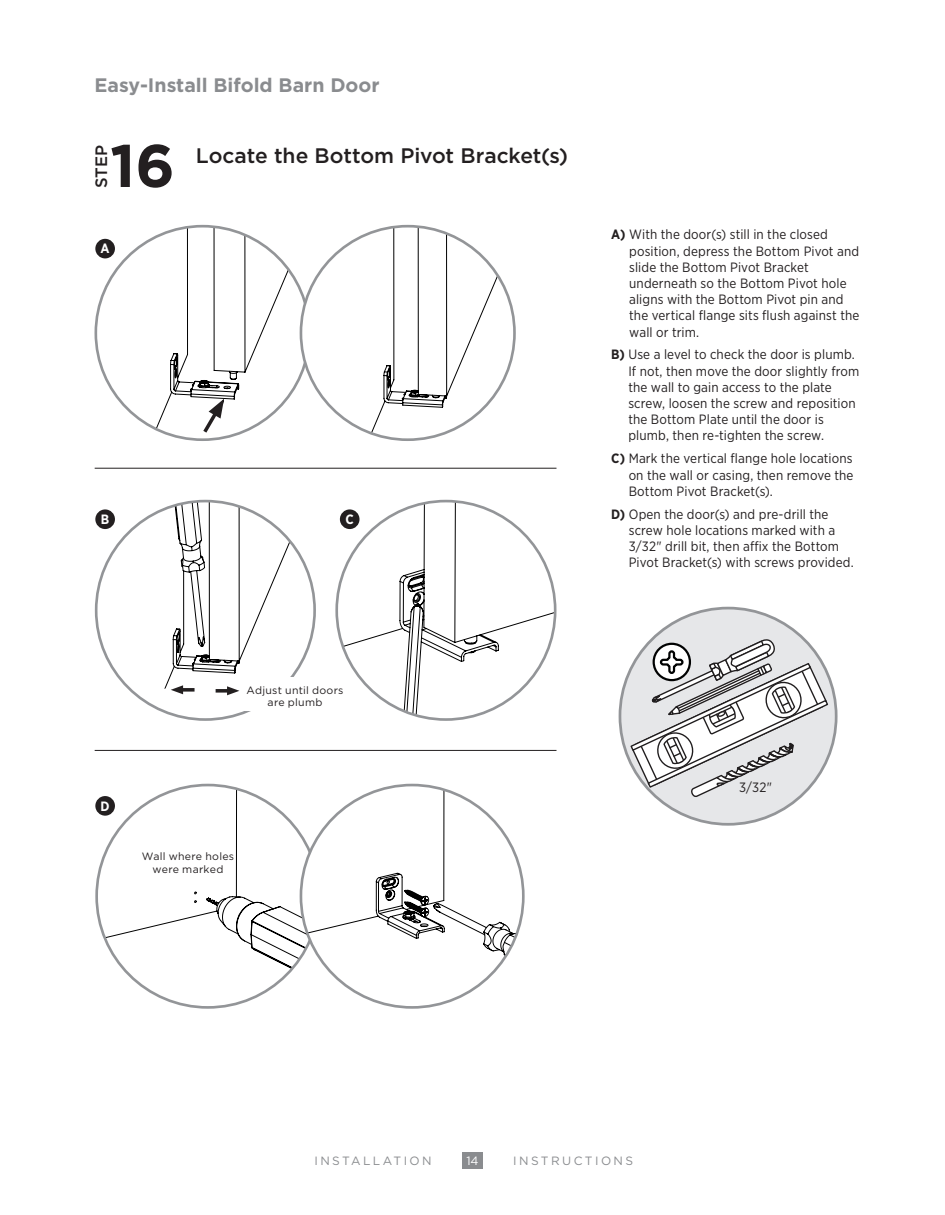
<style>
.page{position:relative;width:945px;height:1215px;background:#fff}
.page>*{position:absolute;margin:0;border:0;box-sizing:border-box;transform-origin:0 0}
.t1{font:700 60px "Gotham";color:#231f20}
.t2{font:500 21px "Gotham";letter-spacing:-.01em;color:#231f20}
.t3{font:700 19.5px "Gotham";color:#8a8c8f}
.t4{font:500 16.5px "Gotham";color:#231f20}
.t5{font:13.5px/16.2px "Gotham Narrow";letter-spacing:.005em;color:#231f20}
.t6{font:700 13.5px "Gotham Narrow";color:#fff}
.t7{font:12px "Gotham";letter-spacing:.2em;color:#8a8c8f}
.t8{font:12px "Gotham";color:#fff}
.t9{font:10.65px/12.8px "Gotham";letter-spacing:.025em;color:#231f20;text-align:center}
.s1{font-weight:700}
</style>
<div class="page">
<div style="left:462px;top:1152px;width:21px;height:17px;background:#8a8c8f"></div>
<svg style="left:98px;top:785px;width:203px;height:222px"></svg>
<svg style="left:301px;top:785px;width:221px;height:222px"></svg>
<svg style="left:338px;top:501px;width:215px;height:219px"></svg>
<hr style="left:95px;top:468px;width:462px;height:1px;background:#231f20">
<hr style="left:95px;top:750px;width:462px;height:1px;background:#231f20">
<svg style="left:96px;top:226px;width:409px;height:214px"></svg>
<svg style="left:103px;top:501px;width:205px;height:194px"></svg>
<div style="left:95px;top:239px;width:20px;height:19px;background:#231f20;border-radius:50%"></div>
<div style="left:95px;top:509px;width:20px;height:20px;background:#231f20;border-radius:50%"></div>
<div style="left:95px;top:796px;width:20px;height:20px;background:#231f20;border-radius:50%"></div>
<div style="left:340px;top:509px;width:20px;height:20px;background:#231f20;border-radius:50%"></div>
<div style="left:243px;top:677px;width:104px;height:33px;background:#fff"></div>
<div style="left:620px;top:608px;width:216px;height:216px;background:#e6e7e9;border-radius:50%"></div>
<svg style="left:629px;top:637px;width:200px;height:162px"></svg>
<h3 class="t3" style="left:94px;top:72px;width:287px">Easy-Install Bifold Barn Door</h3>
<p class="t4" style="left:90px;top:188px;width:45px;rotate:-90deg">STEP</p>
<h1 class="t1" style="left:110px;top:126px;width:66px">16</h1>
<h2 class="t2" style="left:196px;top:141px;width:374px">Locate the Bottom Pivot Bracket(s)</h2>
<p class="t6" style="left:101px;top:240px;width:11px">A</p>
<p class="t6" style="left:101px;top:510px;width:10px">B</p>
<p class="t6" style="left:345px;top:510px;width:10px">C</p>
<p class="t5" style="left:629px;top:226px;width:232px;text-indent:-18px"><span class="s1">A)</span> With the door(s) still in the closed position, depress the Bottom Pivot and slide the Bottom Pivot Bracket underneath so the Bottom Pivot hole aligns with the Bottom Pivot pin and the vertical flange sits flush against the wall or trim.</p>
<p class="t5" style="left:628px;top:346px;width:233px;text-indent:-17px"><span class="s1">B)</span> Use a level to check the door is plumb.<br>If not, then move the door slightly from the wall to gain access to the plate screw, loosen the screw and reposition the Bottom Plate until the door is plumb, then re-tighten the screw.</p>
<p class="t5" style="left:629px;top:450px;width:226px;text-align:justify;text-indent:-18px"><span class="s1">C)</span> Mark the vertical flange hole locations on the wall or casing, then remove the Bottom Pivot Bracket(s).</p>
<p class="t5" style="left:629px;top:506px;width:227px;text-indent:-18px"><span class="s1">D)</span> Open the door(s) and pre-drill the screw hole locations marked with a 3/32" drill bit, then affix the Bottom Pivot Bracket(s) with screws provided.</p>
<p class="t9" style="left:247px;top:683px;width:99px">Adjust until doors are plumb</p>
<p class="t6" style="left:101px;top:797px;width:11px">D</p>
<p class="t9" style="left:142px;top:850px;width:94px">Wall where holes were marked</p>
<p class="t5" style="left:739px;top:779px;width:34px">3/32"</p>
<p class="t7" style="left:314px;top:1154px;width:119px">INSTALLATION</p>
<p class="t8" style="left:466px;top:1154px;width:14px">14</p>
<p class="t7" style="left:513px;top:1154px;width:121px">INSTRUCTIONS</p>
</div>
